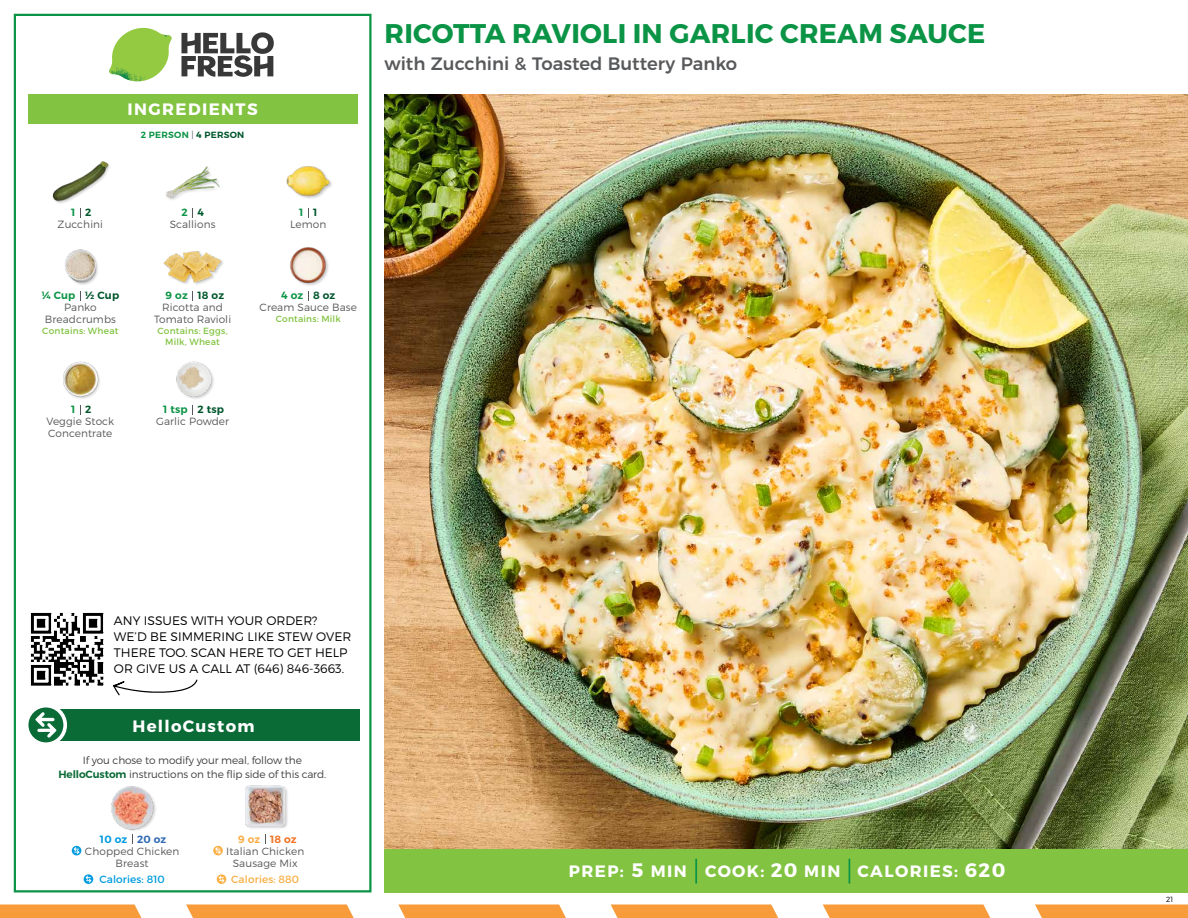
<style>
.page{position:relative;width:1188px;height:918px;background:#fff}
.page>*{position:absolute;margin:0;border:0;box-sizing:border-box;transform-origin:0 0}
.t1{font:700 27px "Montserrat";letter-spacing:.01em;color:#0b9446}
.t2{font:500 18px "Montserrat";color:#58595b}
.t3{font:700 16.5px "Montserrat";letter-spacing:.085em;color:#fff}
.t4{font:300 12.3px/16px "Montserrat";color:#000}
.t5{font:300 10.5px/12px "Montserrat";letter-spacing:.01em;color:#58595b;text-align:center}
.t6{font:300 10.5px/13.5px "Montserrat";letter-spacing:-.01em;color:#414042;text-align:center}
.t7{font:600 10.5px "Montserrat";letter-spacing:.02em;color:#00562c}
.t8{font:600 10.5px "Montserrat";letter-spacing:.02em;color:#0b9446}
.t9{font:10.5px "Montserrat";letter-spacing:.01em;color:#009bdf}
.t10{font:10.5px "Montserrat";letter-spacing:.01em;color:#f8af45}
.t11{font:600 10.5px "Montserrat";letter-spacing:.02em;color:#009bdf}
.t12{font:600 10.5px "Montserrat";color:#f37121}
.t13{font:9px/10.5px "Montserrat";letter-spacing:.025em;color:#82c341;text-align:center}
.t14{font:600 9px "Montserrat";letter-spacing:.03em;color:#0b9446}
.t15{font:300 7.5px "Montserrat";color:#000}
.s1{font-weight:300;color:#58595b}
.s2{color:#00562c}
.s3{font-weight:600;color:#0b6b37}
.s4{color:#3069b3}
.s5{color:#f8af45}
.s6{font-size:19.5px}
</style>
<div class="page">
<svg style="left:0;top:904px;width:141px;height:14px;background:#f8a045"></svg>
<svg style="left:186px;top:904px;width:168px;height:14px;background:#f8a249"></svg>
<svg style="left:398px;top:904px;width:168px;height:14px;background:#f8a249"></svg>
<svg style="left:611px;top:904px;width:167px;height:14px;background:#f8a248"></svg>
<svg style="left:823px;top:904px;width:167px;height:14px;background:#f8a248"></svg>
<svg style="left:1035px;top:904px;width:153px;height:14px;background:#f8a045"></svg>
<div style="left:384px;top:849px;width:804px;height:43px;background:#82c341"></div>
<svg style="left:181px;top:32px;width:93px;height:45px"></svg>
<svg style="left:114px;top:28px;width:55px;height:36px"></svg>
<img style="left:143px;top:28px;width:29px;height:24px">
<img style="left:112px;top:48px;width:54px;height:10px">
<img style="left:109px;top:52px;width:55px;height:30px">
<img style="left:142px;top:58px;width:24px;height:23px">
<div style="left:28px;top:94px;width:330px;height:30px;background:#82c341"></div>
<div style="left:14px;top:14px;width:358px;height:878px;border:2px solid #0b9446"></div>
<img style="left:384px;top:94px;width:804px;height:755px">
<div style="left:164px;top:251px;width:61px;height:35px;background:#000;opacity:.2"></div>
<img style="left:163px;top:251px;width:59px;height:35px">
<img style="left:290px;top:247px;width:39px;height:39px">
<img style="left:165px;top:166px;width:55px;height:34px">
<img style="left:286px;top:166px;width:46px;height:33px">
<img style="left:65px;top:249px;width:33px;height:36px">
<div style="left:53px;top:161px;width:58px;height:43px;background:#000;opacity:.2"></div>
<img style="left:52px;top:161px;width:58px;height:41px">
<img style="left:176px;top:361px;width:38px;height:38px">
<img style="left:63px;top:361px;width:37px;height:38px">
<div style="left:33px;top:709px;width:327px;height:32px;background:#0b6b37"></div>
<div style="left:25px;top:704px;width:42px;height:42px;background:#fff;border-radius:50%"></div>
<div style="left:28px;top:707px;width:35px;height:35px;background:#0a6b37;border-radius:50%"></div>
<svg style="left:35px;top:712px;width:22px;height:26px"></svg>
<div style="left:111px;top:787px;width:46px;height:46px;background:#000;opacity:.2"></div>
<img style="left:111px;top:786px;width:46px;height:43px">
<svg style="left:72px;top:846px;width:9px;height:9px"></svg>
<svg style="left:74px;top:847px;width:6px;height:7px"></svg>
<svg style="left:84px;top:874px;width:9px;height:10px"></svg>
<svg style="left:86px;top:876px;width:5px;height:7px"></svg>
<img style="left:245px;top:786px;width:43px;height:43px">
<hr style="left:695px;top:859px;width:2px;height:25px;background:#0b9446">
<svg style="left:849px;top:859px;width:1px;height:25px"></svg>
<svg style="left:213px;top:846px;width:10px;height:9px"></svg>
<svg style="left:215px;top:847px;width:6px;height:7px"></svg>
<svg style="left:217px;top:874px;width:9px;height:10px"></svg>
<svg style="left:219px;top:876px;width:5px;height:7px"></svg>
<img style="left:30px;top:612px;width:74px;height:74px">
<svg style="left:113px;top:679px;width:85px;height:17px"></svg>
<h3 class="t3" style="left:128px;top:99px;width:132px">INGREDIENTS</h3>
<p class="t14" style="left:141px;top:129px;width:105px">2 PERSON <span class="s1">|</span> <span class="s2">4 PERSON</span></p>
<h1 class="t1" style="left:385px;top:17px;width:602px">RICOTTA RAVIOLI IN GARLIC CREAM SAUCE</h1>
<h2 class="t2" style="left:384px;top:49px;width:354px">with Zucchini &amp; Toasted Buttery Panko</h2>
<p class="t8" style="left:71px;top:206px;width:6px">1</p>
<p class="t7" style="left:85px;top:206px;width:8px">2</p>
<p class="t8" style="left:182px;top:206px;width:8px">2</p>
<p class="t8" style="left:299px;top:206px;width:6px">1</p>
<p class="t7" style="left:198px;top:206px;width:8px">4</p>
<p class="t7" style="left:313px;top:206px;width:6px">1</p>
<p class="t5" style="left:58px;top:218px;width:47px">Zucchini</p>
<p class="t5" style="left:170px;top:218px;width:47px">Scallions</p>
<p class="t5" style="left:290px;top:218px;width:38px">Lemon</p>
<p class="t8" style="left:42px;top:289px;width:35px">¼ Cup</p>
<p class="t7" style="left:85px;top:289px;width:36px">½ Cup</p>
<p class="t8" style="left:166px;top:289px;width:24px">9 oz</p>
<p class="t8" style="left:281px;top:289px;width:24px">4 oz</p>
<p class="t7" style="left:198px;top:289px;width:28px">18 oz</p>
<p class="t7" style="left:313px;top:289px;width:24px">8 oz</p>
<p class="t5" style="left:45px;top:301px;width:73px">Panko<br>Breadcrumbs</p>
<p class="t13" style="left:42px;top:326px;width:78px">Contains: Wheat</p>
<p class="t5" style="left:154px;top:301px;width:78px">Ricotta and<br>Tomato Ravioli</p>
<p class="t13" style="left:157px;top:326px;width:72px">Contains: Eggs,<br>Milk, Wheat</p>
<p class="t5" style="left:260px;top:301px;width:99px">Cream Sauce Base</p>
<p class="t13" style="left:276px;top:314px;width:67px">Contains: Milk</p>
<p class="t8" style="left:71px;top:403px;width:6px">1</p>
<p class="t7" style="left:85px;top:403px;width:8px">2</p>
<p class="t8" style="left:163px;top:403px;width:26px">1 tsp</p>
<p class="t7" style="left:198px;top:403px;width:28px">2 tsp</p>
<p class="t5" style="left:46px;top:415px;width:69px;text-align:left">Veggie Stock<br>Concentrate</p>
<p class="t5" style="left:156px;top:415px;width:75px">Garlic Powder</p>
<p class="t4" style="left:114px;top:612px;width:239px">ANY ISSUES WITH YOUR ORDER?<br>WE’D BE SIMMERING LIKE STEW OVER<br>THERE TOO. SCAN HERE TO GET HELP<br>OR GIVE US A CALL AT (646) 846-3663.</p>
<h3 class="t3" style="left:133px;top:716px;width:123px">HelloCustom</h3>
<p class="t6" style="left:58px;top:754px;width:269px">If you chose to modify your meal, follow the<br><span class="s3">HelloCustom</span> instructions on the flip side of this card.</p>
<p class="t11" style="left:100px;top:833px;width:68px">10 oz <span class="s4">20 oz</span></p>
<p class="t5" style="left:85px;top:845px;width:96px">Chopped Chicken<br>Breast</p>
<p class="t9" style="left:99px;top:873px;width:67px">Calories: 810</p>
<p class="t12" style="left:238px;top:833px;width:60px"><span class="s5">9 oz</span> 18 oz</p>
<p class="t5" style="left:226px;top:845px;width:80px">Italian Chicken<br>Sausage Mix</p>
<p class="t10" style="left:231px;top:873px;width:69px">Calories: 880</p>
<h3 class="t3" style="left:569px;top:861px;width:438px">PREP: <span class="s6">5</span> MIN COOK: <span class="s6">20</span> MIN CALORIES: <span class="s6">620</span></h3>
<p class="t15" style="left:1166px;top:895px;width:8px">21</p>
</div>
